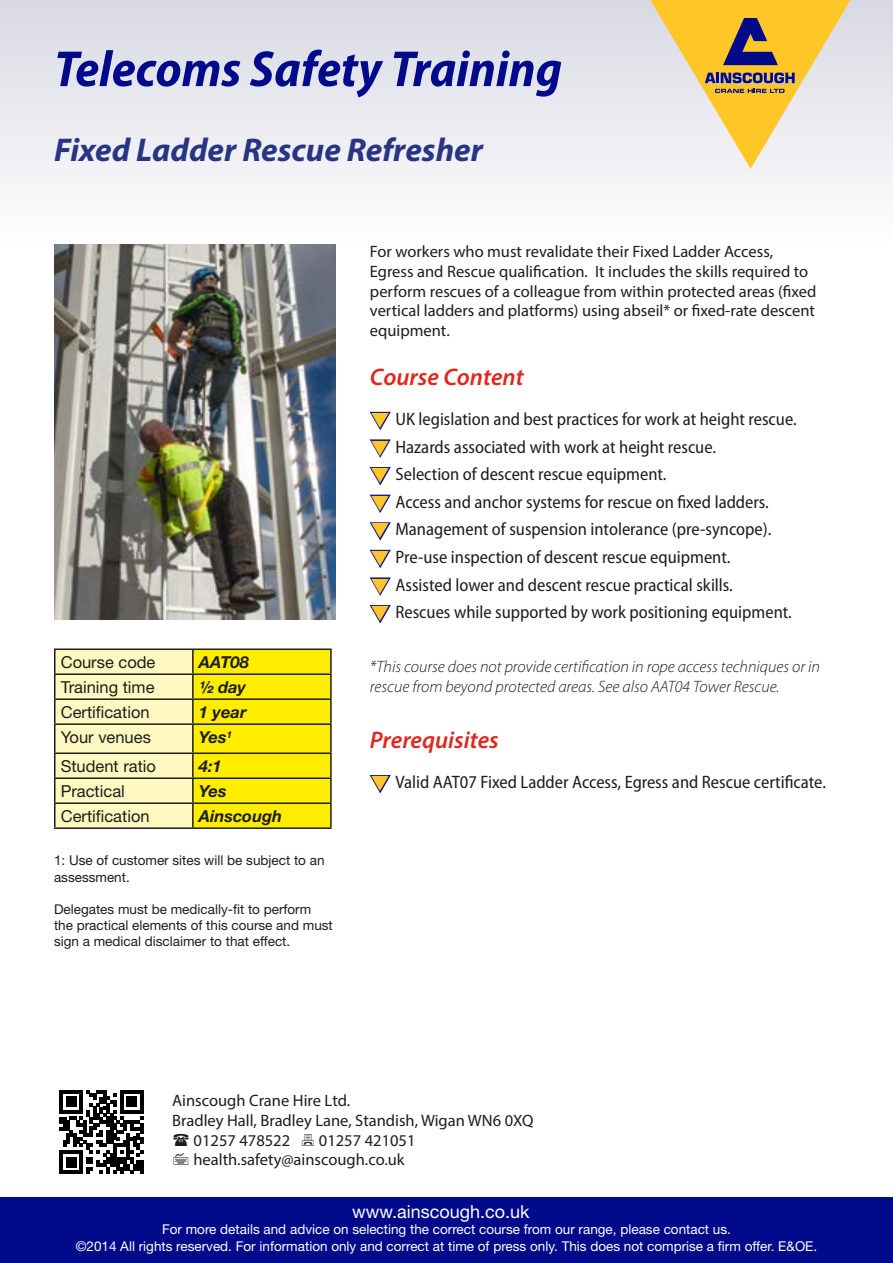
<style>
.page{position:relative;width:893px;height:1263px;background:#fff}
.page>*{position:absolute;margin:0;border:0;box-sizing:border-box;transform-origin:0 0}
.t1{font:italic 700 semi-condensed 51px "Myriad Pro";color:#000a8b}
.t2{font:italic 700 33px "Myriad Pro";color:#283583}
.t3{font:italic 600 24px "Myriad Pro";color:#e2251d}
.t4{font:semi-condensed 18px/27.6px "Myriad Pro";color:#1d1d1b}
.t5{font:18px "Helvetica Neue";color:#fff}
.t6{font:16.5px/19.8px "Myriad Pro";color:#1d1d1b}
.t7{font:italic 300 16.5px/19.8px "Myriad Pro";color:#1d1d1b}
.t8{font:16.5px "Helvetica Neue";color:#1d1d1b}
.t9{font:italic 700 16.5px "Helvetica Neue";color:#1d1d1b}
.t10{font:13.5px/16.2px "Helvetica Neue";color:#fff;text-align:center}
.t11{font:13.5px/16.2px "Helvetica Neue";color:#1d1d1b}
</style>
<div class="page">
<div style="left:0;top:0;width:893px;height:244px;background:linear-gradient(to bottom,#d8d8e3,#fefefe)"></div>
<svg style="left:643px;top:0;width:215px;height:169px;background:#e4ce98"></svg>
<div style="left:0;top:1197px;width:893px;height:66px;background:#000a8b"></div>
<svg style="left:60px;top:1090px;width:83px;height:84px"></svg>
<hr style="left:140px;top:1160px;width:3px;height:14px;background:#000">
<img style="left:54px;top:244px;width:281px;height:375px">
<svg style="left:56px;top:650px;width:274px;height:177px;background:#fef260"></svg>
<hr style="left:54px;top:648px;width:139px;height:2px;background:#1d1d1b">
<hr style="left:54px;top:650px;width:2px;height:23px;background:#1d1d1b">
<hr style="left:193px;top:648px;width:139px;height:2px;background:#1d1d1b">
<hr style="left:192px;top:650px;width:2px;height:23px;background:#1d1d1b">
<hr style="left:330px;top:650px;width:2px;height:23px;background:#1d1d1b">
<hr style="left:54px;top:673px;width:139px;height:2px;background:#1d1d1b">
<hr style="left:54px;top:675px;width:2px;height:23px;background:#1d1d1b">
<hr style="left:193px;top:673px;width:139px;height:2px;background:#1d1d1b">
<hr style="left:192px;top:675px;width:2px;height:23px;background:#1d1d1b">
<hr style="left:330px;top:675px;width:2px;height:23px;background:#1d1d1b">
<hr style="left:54px;top:698px;width:139px;height:2px;background:#1d1d1b">
<hr style="left:54px;top:700px;width:2px;height:23px;background:#1d1d1b">
<hr style="left:193px;top:698px;width:139px;height:2px;background:#1d1d1b">
<hr style="left:192px;top:700px;width:2px;height:23px;background:#1d1d1b">
<hr style="left:330px;top:700px;width:2px;height:23px;background:#1d1d1b">
<hr style="left:54px;top:723px;width:139px;height:2px;background:#1d1d1b">
<hr style="left:54px;top:725px;width:2px;height:27px;background:#1d1d1b">
<hr style="left:193px;top:723px;width:139px;height:2px;background:#1d1d1b">
<hr style="left:192px;top:725px;width:2px;height:27px;background:#1d1d1b">
<hr style="left:330px;top:725px;width:2px;height:27px;background:#1d1d1b">
<hr style="left:54px;top:752px;width:139px;height:2px;background:#1d1d1b">
<hr style="left:54px;top:754px;width:2px;height:23px;background:#1d1d1b">
<hr style="left:193px;top:752px;width:139px;height:2px;background:#1d1d1b">
<hr style="left:192px;top:754px;width:2px;height:23px;background:#1d1d1b">
<hr style="left:330px;top:754px;width:2px;height:23px;background:#1d1d1b">
<hr style="left:54px;top:777px;width:139px;height:2px;background:#1d1d1b">
<hr style="left:54px;top:779px;width:2px;height:23px;background:#1d1d1b">
<hr style="left:193px;top:777px;width:139px;height:2px;background:#1d1d1b">
<hr style="left:192px;top:779px;width:2px;height:23px;background:#1d1d1b">
<hr style="left:330px;top:779px;width:2px;height:23px;background:#1d1d1b">
<hr style="left:54px;top:802px;width:139px;height:2px;background:#1d1d1b">
<hr style="left:54px;top:804px;width:2px;height:23px;background:#1d1d1b">
<hr style="left:193px;top:802px;width:139px;height:2px;background:#1d1d1b">
<hr style="left:192px;top:804px;width:2px;height:23px;background:#1d1d1b">
<hr style="left:330px;top:804px;width:2px;height:23px;background:#1d1d1b">
<hr style="left:54px;top:827px;width:139px;height:2px;background:#1d1d1b">
<hr style="left:193px;top:827px;width:139px;height:2px;background:#1d1d1b">
<svg style="left:369px;top:411px;width:22px;height:19px"></svg>
<svg style="left:369px;top:439px;width:22px;height:47px"></svg>
<svg style="left:369px;top:494px;width:22px;height:74px"></svg>
<svg style="left:369px;top:577px;width:22px;height:47px"></svg>
<svg style="left:369px;top:775px;width:22px;height:19px"></svg>
<h1 class="t1" style="left:54px;top:41px;width:509px">Telecoms Safety Training</h1>
<h2 class="t2" style="left:54px;top:128px;width:430px">Fixed Ladder Rescue Refresher</h2>
<p class="t8" style="left:61px;top:652px;width:96px">Course code</p>
<p class="t9" style="left:199px;top:652px;width:52px">AAT08</p>
<p class="t8" style="left:61px;top:677px;width:95px">Training time</p>
<p class="t9" style="left:199px;top:677px;width:49px">½ day</p>
<p class="t8" style="left:61px;top:702px;width:90px">Certification</p>
<p class="t9" style="left:199px;top:702px;width:49px">1 year</p>
<p class="t8" style="left:61px;top:727px;width:92px">Your venues</p>
<p class="t9" style="left:199px;top:727px;width:35px">Yes<sup>1</sup></p>
<p class="t8" style="left:61px;top:756px;width:97px">Student ratio</p>
<p class="t9" style="left:199px;top:756px;width:24px">4:1</p>
<p class="t8" style="left:61px;top:781px;width:66px">Practical</p>
<p class="t9" style="left:199px;top:781px;width:29px">Yes</p>
<p class="t8" style="left:61px;top:806px;width:90px">Certification</p>
<p class="t9" style="left:199px;top:806px;width:85px">Ainscough</p>
<p class="t11" style="left:54px;top:852px;width:272px">1: Use of customer sites will be subject to an assessment.</p>
<p class="t11" style="left:54px;top:901px;width:280px">Delegates must be medically-fit to perform the practical elements of this course and must sign a medical disclaimer to that effect.</p>
<p class="t6" style="left:370px;top:241px;width:448px">For workers who must revalidate their Fixed Ladder Access, Egress and Rescue qualification. It includes the skills required to perform rescues of a colleague from within protected areas (fixed vertical ladders and platforms) using abseil* or fixed-rate descent equipment.</p>
<h3 class="t3" style="left:370px;top:361px;width:155px">Course Content</h3>
<p class="t4" style="left:395px;top:406px;width:403px">UK legislation and best practices for work at height rescue.<br>Hazards associated with work at height rescue.<br>Selection of descent rescue equipment.<br>Access and anchor systems for rescue on fixed ladders.<br>Management of suspension intolerance (pre-syncope).<br>Pre-use inspection of descent rescue equipment.<br>Assisted lower and descent rescue practical skills.<br>Rescues while supported by work positioning equipment.</p>
<p class="t7" style="left:370px;top:656px;width:452px">*This course does not provide certification in rope access techniques or in rescue from beyond protected areas. See also AAT04 Tower Rescue.</p>
<h3 class="t3" style="left:370px;top:724px;width:130px">Prerequisites</h3>
<p class="t4" style="left:395px;top:769px;width:432px">Valid AAT07 Fixed Ladder Access, Egress and Rescue certificate.</p>
<p class="t6" style="left:172px;top:1090px;width:180px">Ainscough Crane Hire Ltd.</p>
<p class="t6" style="left:172px;top:1110px;width:363px">Bradley Hall, Bradley Lane, Standish, Wigan WN6 0XQ</p>
<p class="t6" style="left:194px;top:1130px;width:98px">01257 478522</p>
<p class="t6" style="left:193px;top:1130px;width:224px;text-indent:126px">01257 421051 health.safety@ainscough.co.uk</p>
<p class="t5" style="left:352px;top:1201px;width:179px">www.ainscough.co.uk</p>
<p class="t10" style="left:76px;top:1221px;width:743px">For more details and advice on selecting the correct course from our range, please contact us.<br>©2014 All rights reserved. For information only and correct at time of press only. This does not comprise a firm offer. E&amp;OE.</p>
</div>
